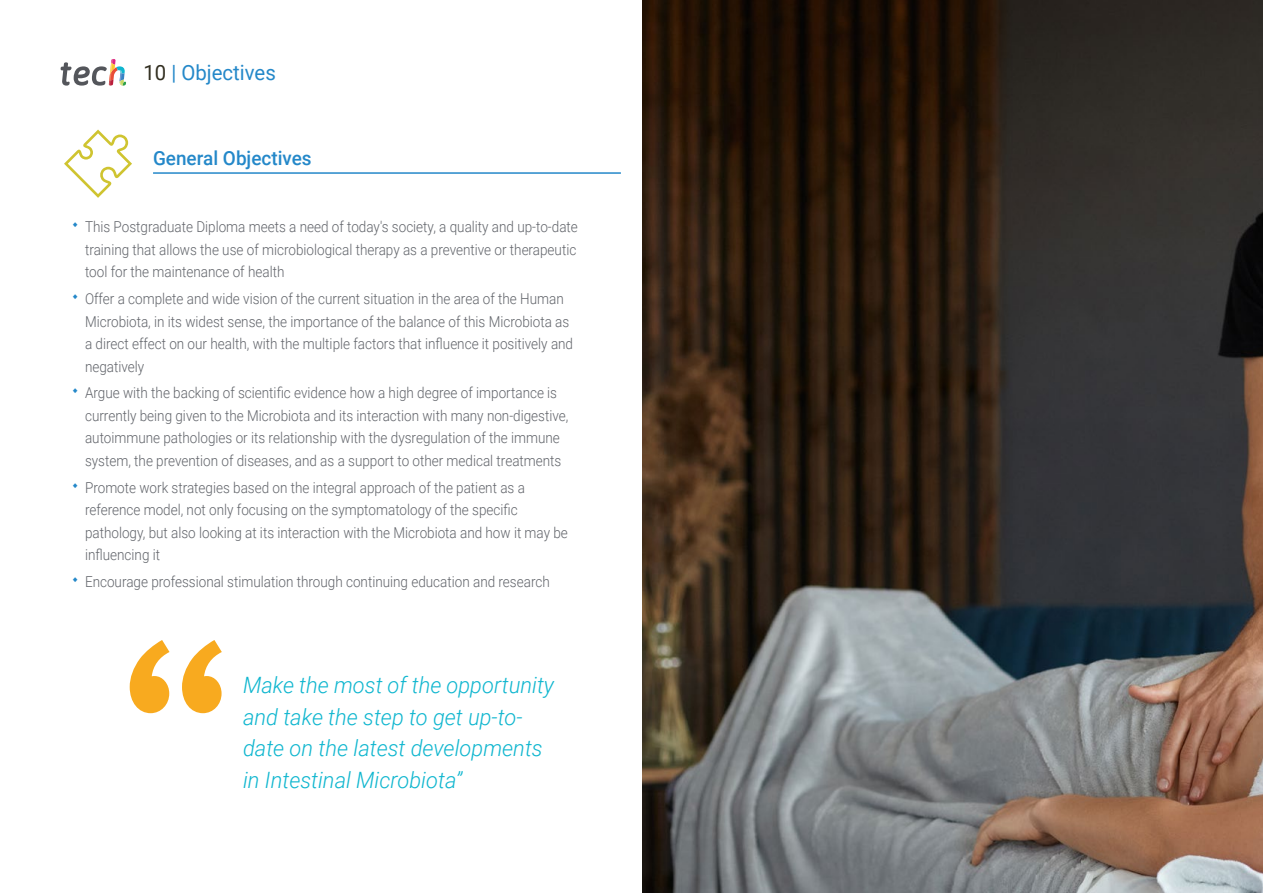
<style>
.page{position:relative;width:1263px;height:893px;background:#fff}
.page>*{position:absolute;margin:0;border:0;box-sizing:border-box;transform-origin:0 0}
.t1{font:italic 300 22.5px/31.5px "Roboto";color:#0fb6cf}
.t2{font:21px "Roboto";color:#2488c9}
.t3{font:500 19.5px "Roboto";color:#2488c9}
.t4{font:300 15px/22.5px "Roboto";color:#61646a;scale:.9 1}
.s1{color:#312e20}
</style>
<div class="page">
<img style="left:642px;top:0;width:621px;height:893px">
<hr style="left:153px;top:173px;width:468px;height:1px;background:#2488c9">
<svg style="left:64px;top:130px;width:68px;height:68px"></svg>
<svg style="left:130px;top:640px;width:92px;height:73px"></svg>
<svg style="left:61px;top:59px;width:65px;height:27px"></svg>
<h2 class="t2" style="left:144px;top:57px;width:134px"><span class="s1">10</span> | Objectives</h2>
<h3 class="t3" style="left:153px;top:144px;width:160px">General Objectives</h3>
<p class="t4" style="left:85px;top:215px;width:549px;text-align:justify">This Postgraduate Diploma meets a need of today's society, a quality and up-to-date training that allows the use of microbiological therapy as a preventive or therapeutic tool for the maintenance of health</p>
<p class="t4" style="left:85px;top:287px;width:544px">Offer a complete and wide vision of the current situation in the area of the Human Microbiota, in its widest sense, the importance of the balance of this Microbiota as a direct effect on our health, with the multiple factors that influence it positively and negatively</p>
<p class="t4" style="left:85px;top:381px;width:539px">Argue with the backing of scientific evidence how a high degree of importance is currently being given to the Microbiota and its interaction with many non-digestive, autoimmune pathologies or its relationship with the dysregulation of the immune system, the prevention of diseases, and as a support to other medical treatments</p>
<p class="t4" style="left:85px;top:475px;width:538px">Promote work strategies based on the integral approach of the patient as a reference model, not only focusing on the symptomatology of the specific pathology, but also looking at its interaction with the Microbiota and how it may be influencing it</p>
<p class="t4" style="left:85px;top:570px;width:518px">Encourage professional stimulation through continuing education and research</p>
<h1 class="t1" style="left:243px;top:669px;width:313px">Make the most of the opportunity and take the step to get up-to&shy;date on the latest developments in Intestinal Microbiota”</h1>
</div>
